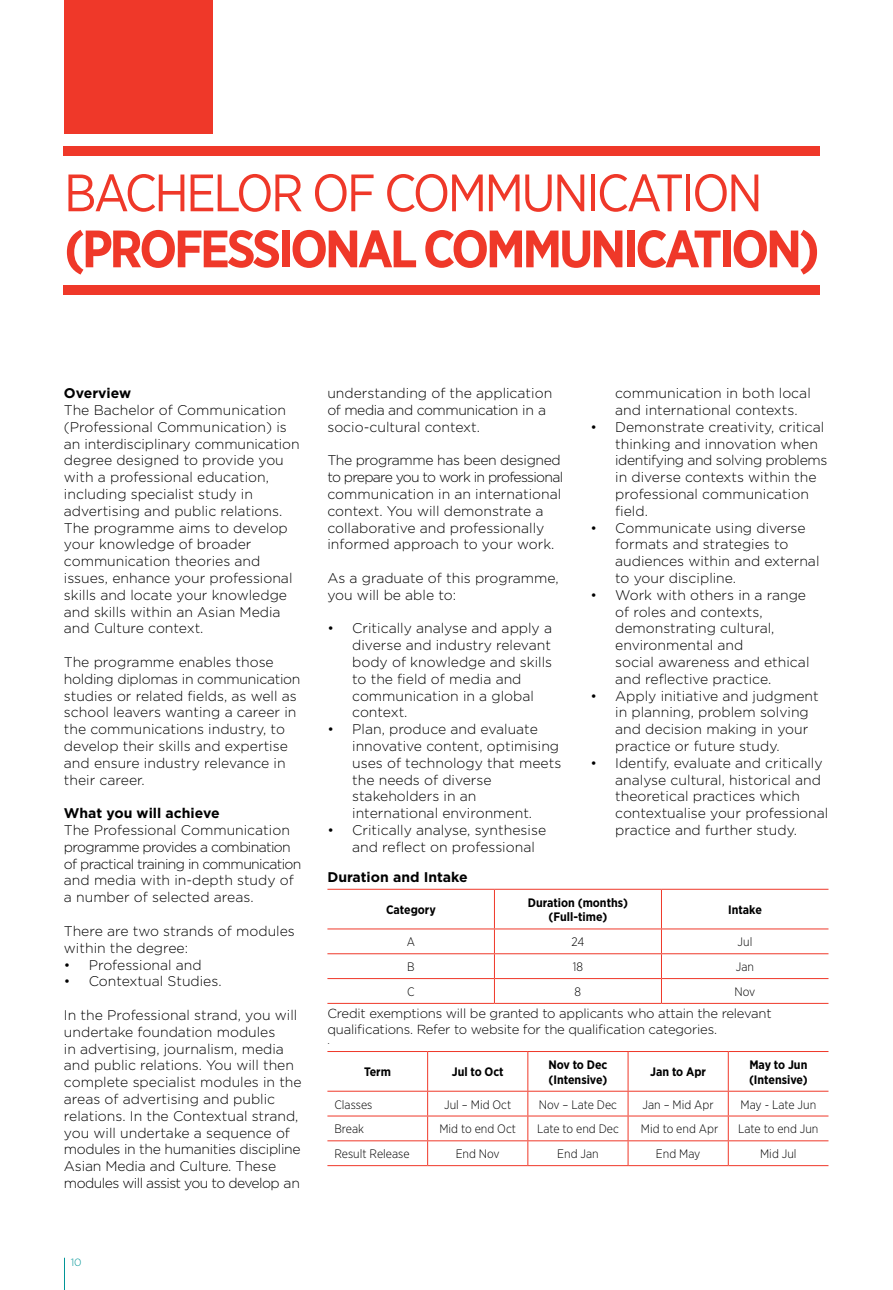
<style>
.page{position:relative;width:893px;height:1290px;background:#fff}
.page>*{position:absolute;margin:0;border:0;box-sizing:border-box;transform-origin:0 0}
.t1{font:700 52.5px "Gotham Narrow";letter-spacing:-.06em;color:#ef3829}
.t2{font:52.5px "Gotham Narrow";letter-spacing:-.05em;color:#ef3829}
.t3{font:300 14px/16.8px "Gotham";color:#000}
.t4{font:700 14px "Gotham";color:#000}
.t5{font:300 13.12px/15.8px "Gotham";letter-spacing:-.015em;color:#000}
.t6{font:300 12.25px "Gotham Narrow";color:#000}
.t7{font:700 12.25px/14.7px "Gotham Narrow";color:#000}
.t8{font:300 10.5px "Gotham";color:#009597}
.t9{font:300 10.5px "Gotham";color:#000}
</style>
<div class="page">
<hr style="left:64px;top:1258px;width:1px;height:32px;background:#009597">
<div style="left:64px;top:285px;width:756px;height:10px;background:#ef3829"></div>
<div style="left:64px;top:147px;width:756px;height:9px;background:#ef3829"></div>
<div style="left:64px;top:0;width:149px;height:134px;background:#ef3829"></div>
<hr style="left:494px;top:889px;width:167px;height:1px;background:#ef3829">
<hr style="left:494px;top:890px;width:1px;height:38px;background:#ef3829">
<hr style="left:494px;top:928px;width:167px;height:1px;background:#ef3829">
<hr style="left:494px;top:953px;width:167px;height:1px;background:#ef3829">
<hr style="left:494px;top:978px;width:167px;height:1px;background:#ef3829">
<svg style="left:494px;top:929px;width:1px;height:74px"></svg>
<hr style="left:494px;top:1003px;width:167px;height:1px;background:#ef3829">
<hr style="left:661px;top:889px;width:167px;height:1px;background:#ef3829">
<hr style="left:661px;top:890px;width:1px;height:38px;background:#ef3829">
<hr style="left:661px;top:928px;width:167px;height:1px;background:#ef3829">
<hr style="left:661px;top:953px;width:167px;height:1px;background:#ef3829">
<hr style="left:661px;top:978px;width:167px;height:1px;background:#ef3829">
<svg style="left:661px;top:929px;width:1px;height:74px"></svg>
<hr style="left:661px;top:1003px;width:167px;height:1px;background:#ef3829">
<hr style="left:327px;top:889px;width:167px;height:1px;background:#ef3829">
<hr style="left:327px;top:928px;width:167px;height:1px;background:#ef3829">
<hr style="left:327px;top:953px;width:167px;height:1px;background:#ef3829">
<hr style="left:327px;top:978px;width:167px;height:1px;background:#ef3829">
<hr style="left:327px;top:1003px;width:167px;height:1px;background:#ef3829">
<hr style="left:327px;top:1051px;width:101px;height:1px;background:#ef3829">
<hr style="left:428px;top:1051px;width:100px;height:1px;background:#ef3829">
<hr style="left:427px;top:1052px;width:1px;height:39px;background:#ef3829">
<hr style="left:528px;top:1051px;width:100px;height:1px;background:#ef3829">
<hr style="left:527px;top:1052px;width:1px;height:39px;background:#ef3829">
<hr style="left:628px;top:1051px;width:100px;height:1px;background:#ef3829">
<hr style="left:628px;top:1052px;width:1px;height:39px;background:#ef3829">
<hr style="left:728px;top:1051px;width:100px;height:1px;background:#ef3829">
<hr style="left:728px;top:1052px;width:1px;height:39px;background:#ef3829">
<hr style="left:327px;top:1091px;width:101px;height:1px;background:#ef3829">
<hr style="left:428px;top:1091px;width:100px;height:1px;background:#ef3829">
<hr style="left:528px;top:1091px;width:100px;height:1px;background:#ef3829">
<hr style="left:628px;top:1091px;width:100px;height:1px;background:#ef3829">
<hr style="left:728px;top:1091px;width:100px;height:1px;background:#ef3829">
<hr style="left:327px;top:1115px;width:101px;height:1px;background:#ef3829">
<hr style="left:428px;top:1115px;width:100px;height:1px;background:#ef3829">
<hr style="left:528px;top:1115px;width:100px;height:1px;background:#ef3829">
<hr style="left:628px;top:1115px;width:100px;height:1px;background:#ef3829">
<hr style="left:728px;top:1115px;width:100px;height:1px;background:#ef3829">
<hr style="left:327px;top:1140px;width:101px;height:1px;background:#ef3829">
<hr style="left:428px;top:1140px;width:100px;height:1px;background:#ef3829">
<svg style="left:427px;top:1091px;width:1px;height:74px"></svg>
<hr style="left:528px;top:1140px;width:100px;height:1px;background:#ef3829">
<svg style="left:527px;top:1091px;width:1px;height:74px"></svg>
<hr style="left:628px;top:1140px;width:100px;height:1px;background:#ef3829">
<svg style="left:628px;top:1091px;width:1px;height:74px"></svg>
<hr style="left:728px;top:1140px;width:100px;height:1px;background:#ef3829">
<svg style="left:728px;top:1091px;width:1px;height:74px"></svg>
<hr style="left:327px;top:1165px;width:101px;height:1px;background:#ef3829">
<hr style="left:428px;top:1165px;width:100px;height:1px;background:#ef3829">
<hr style="left:528px;top:1165px;width:100px;height:1px;background:#ef3829">
<hr style="left:628px;top:1165px;width:100px;height:1px;background:#ef3829">
<hr style="left:728px;top:1165px;width:100px;height:1px;background:#ef3829">
<h1 class="t2" style="left:64px;top:160px;width:700px">BACHELOR OF COMMUNICATION</h1>
<h1 class="t1" style="left:64px;top:215px;width:757px">(PROFESSIONAL COMMUNICATION)</h1>
<p class="t4" style="left:64px;top:384px;width:69px">Overview</p>
<p class="t3" style="left:64px;top:401px;width:237px">The Bachelor of Communication (Professional Communication) is an interdisciplinary communication degree designed to provide you with a professional education, including specialist study in advertising and public relations.<br>The programme aims to develop your knowledge of broader communication theories and issues, enhance your professional skills and locate your knowledge and skills within an Asian Media and Culture context.</p>
<p class="t3" style="left:64px;top:653px;width:238px">The programme enables those holding diplomas in communication studies or related fields, as well as school leavers wanting a career in the communications industry, to develop their skills and expertise and ensure industry relevance in their career.</p>
<p class="t4" style="left:64px;top:804px;width:157px">What you will achieve</p>
<p class="t3" style="left:64px;top:821px;width:239px">The Professional Communication programme provides a combination of practical training in communication and media with in-depth study of a number of selected areas.</p>
<p class="t3" style="left:64px;top:922px;width:232px">There are two strands of modules within the degree:</p>
<p class="t3" style="left:64px;top:956px;width:139px">• Professional and</p>
<p class="t3" style="left:64px;top:972px;width:159px">• Contextual Studies.</p>
<p class="t3" style="left:64px;top:1006px;width:239px">In the Professional strand, you will undertake foundation modules<br>in advertising, journalism, media and public relations. You will then complete specialist modules in the areas of advertising and public relations. In the Contextual strand, you will undertake a sequence of modules in the humanities discipline Asian Media and Culture. These modules will assist you to develop an</p>
<p class="t3" style="left:327px;top:384px;width:226px">understanding of the application of media and communication in a socio-cultural context.</p>
<p class="t3" style="left:327px;top:452px;width:237px">The programme has been designed to prepare you to work in professional communication in an international context. You will demonstrate a collaborative and professionally informed approach to your work.</p>
<p class="t3" style="left:327px;top:569px;width:233px">As a graduate of this programme, you will be able to:</p>
<p class="t3" style="left:352px;top:620px;width:201px;text-indent:-25px">• Critically analyse and apply a diverse and industry relevant body of knowledge and skills to the field of media and communication in a global context.</p>
<p class="t3" style="left:352px;top:720px;width:211px;text-indent:-25px">• Plan, produce and evaluate innovative content, optimising uses of technology that meets the needs of diverse stakeholders in an international environment.</p>
<p class="t3" style="left:352px;top:821px;width:195px;text-indent:-25px">• Critically analyse, synthesise and reflect on professional</p>
<p class="t3" style="left:615px;top:384px;width:197px">communication in both local and international contexts.</p>
<p class="t3" style="left:615px;top:418px;width:214px;text-indent:-25px">• Demonstrate creativity, critical thinking and innovation when identifying and solving problems in diverse contexts within the professional communication field.</p>
<p class="t3" style="left:615px;top:519px;width:206px;text-indent:-25px">• Communicate using diverse formats and strategies to audiences within and external to your discipline.</p>
<p class="t3" style="left:615px;top:586px;width:196px;text-indent:-25px">• Work with others in a range of roles and contexts, demonstrating cultural, environmental and<br>social awareness and ethical and reflective practice.</p>
<p class="t3" style="left:615px;top:687px;width:205px;text-indent:-25px">• Apply initiative and judgment in planning, problem solving and decision making in your practice or future study.</p>
<p class="t3" style="left:615px;top:754px;width:215px;text-indent:-25px">• Identify, evaluate and critically analyse cultural, historical and theoretical practices which contextualise your professional practice and further study.</p>
<p class="t4" style="left:327px;top:867px;width:142px">Duration and Intake</p>
<p class="t7" style="left:386px;top:902px;width:51px">Category</p>
<p class="t7" style="left:528px;top:895px;width:101px;text-align:center">Duration (months) (Full-time)</p>
<p class="t7" style="left:728px;top:902px;width:35px">Intake</p>
<p class="t6" style="left:407px;top:934px;width:10px">A</p>
<p class="t6" style="left:571px;top:934px;width:14px">24</p>
<p class="t6" style="left:738px;top:934px;width:16px">Jul</p>
<p class="t6" style="left:407px;top:959px;width:9px">B</p>
<p class="t6" style="left:573px;top:959px;width:12px">18</p>
<p class="t6" style="left:736px;top:959px;width:20px">Jan</p>
<p class="t6" style="left:407px;top:984px;width:9px">C</p>
<p class="t6" style="left:575px;top:984px;width:8px">8</p>
<p class="t6" style="left:734px;top:984px;width:22px">Nov</p>
<p class="t5" style="left:327px;top:1005px;width:446px">Credit exemptions will be granted to applicants who attain the relevant qualifications. Refer to website for the qualification categories.</p>
<p class="t9" style="left:327px;top:1034px;width:4px">.</p>
<p class="t7" style="left:364px;top:1064px;width:29px">Term</p>
<p class="t7" style="left:452px;top:1064px;width:53px">Jul to Oct</p>
<p class="t7" style="left:548px;top:1057px;width:61px">Nov to Dec (Intensive)</p>
<p class="t7" style="left:650px;top:1064px;width:57px">Jan to Apr</p>
<p class="t7" style="left:749px;top:1057px;width:60px">May to Jun (Intensive)</p>
<p class="t6" style="left:334px;top:1097px;width:39px">Classes</p>
<p class="t6" style="left:444px;top:1097px;width:68px">Jul – Mid Oct</p>
<p class="t6" style="left:539px;top:1097px;width:80px">Nov – Late Dec</p>
<p class="t6" style="left:643px;top:1097px;width:73px">Jan – Mid Apr</p>
<p class="t6" style="left:740px;top:1097px;width:77px">May - Late Jun</p>
<p class="t6" style="left:334px;top:1121px;width:31px">Break</p>
<p class="t6" style="left:439px;top:1121px;width:78px">Mid to end Oct</p>
<p class="t6" style="left:537px;top:1121px;width:83px">Late to end Dec</p>
<p class="t6" style="left:641px;top:1121px;width:79px">Mid to end Apr</p>
<p class="t6" style="left:738px;top:1121px;width:82px">Late to end Jun</p>
<p class="t6" style="left:334px;top:1146px;width:77px">Result Release</p>
<p class="t6" style="left:456px;top:1146px;width:46px">End Nov</p>
<p class="t6" style="left:557px;top:1146px;width:43px">End Jan</p>
<p class="t6" style="left:656px;top:1146px;width:46px">End May</p>
<p class="t6" style="left:760px;top:1146px;width:38px">Mid Jul</p>
<p class="t8" style="left:71px;top:1256px;width:12px">10</p>
</div>
